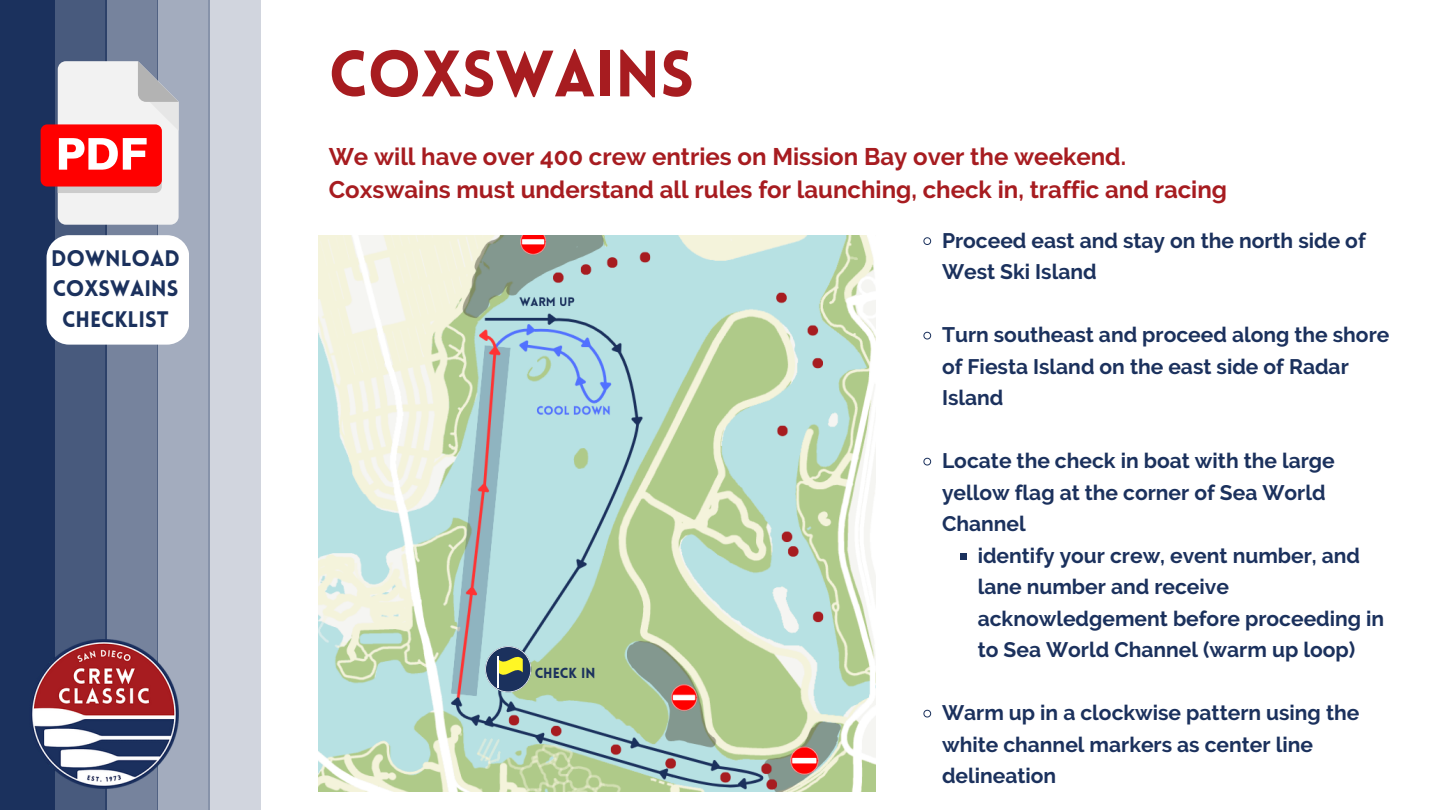
<style>
.page{position:relative;width:1440px;height:810px;background:#fff}
.page>*{position:absolute;margin:0;border:0;box-sizing:border-box;transform-origin:0 0}
.t1{font:900 64px "Lovelo";color:#a71c20}
.t2{font:700 24px/33px "Raleway";color:#a71c20}
.t3{font:900 22px/30.8px "Lovelo";color:#1b315d;text-align:center}
.t4{font:700 21px/31.5px "Raleway";color:#1b315d}
.t5{font:900 14.2px "Lovelo";color:#1b315d}
</style>
<div class="page">
<div style="left:0;top:0;width:55px;height:810px;background:#1b315d"></div>
<div style="left:54px;top:0;width:52px;height:810px;background:#485a7d"></div>
<div style="left:106px;top:0;width:52px;height:810px;background:#76839d"></div>
<div style="left:157px;top:0;width:52px;height:810px;background:#a3acbe"></div>
<div style="left:209px;top:0;width:52px;height:810px;background:#d1d5de"></div>
<img style="left:31px;top:639px;width:148px;height:150px">
<div style="left:41px;top:124px;width:121px;height:63px;background:#f00;border-radius:7px"></div>
<svg style="left:58px;top:61px;width:121px;height:164px"></svg>
<div style="left:47px;top:235px;width:142px;height:110px;background:#fff;border-radius:22px"></div>
<svg style="left:923px;top:237px;width:9px;height:8px"></svg>
<svg style="left:923px;top:331px;width:9px;height:9px"></svg>
<svg style="left:923px;top:457px;width:9px;height:9px"></svg>
<div style="left:960px;top:553px;width:7px;height:7px;background:#1b315d"></div>
<svg style="left:923px;top:709px;width:9px;height:9px"></svg>
<img style="left:319px;top:235px;width:556px;height:557px">
<svg style="left:485px;top:646px;width:46px;height:46px;background:#6a7e75"></svg>
<hr style="left:498px;top:656px;width:1px;height:31px;background:#fff">
<p class="t3" style="left:51px;top:245px;width:130px">DOWNLOAD<br>COXSWAINS<br>CHECKLIST</p>
<h1 class="t1" style="left:329px;top:48px;width:367px">COXSWAINS</h1>
<p class="t2" style="left:329px;top:140px;width:900px">We will have over 400 crew entries on Mission Bay over the weekend.<br>Coxswains must understand all rules for launching, check in, traffic and racing</p>
<p class="t4" style="left:942px;top:224px;width:425px">Proceed east and stay on the north side of<br>West Ski Island</p>
<p class="t4" style="left:942px;top:319px;width:449px">Turn southeast and proceed along the shore of Fiesta Island on the east side of Radar<br>Island</p>
<p class="t5" style="left:535px;top:667px;width:62px">CHECK IN</p>
<p class="t4" style="left:942px;top:445px;width:394px">Locate the check in boat with the large yellow flag at the corner of Sea World<br>Channel</p>
<p class="t4" style="left:978px;top:539px;width:408px">identify your crew, event number, and lane number and receive acknowledgement before proceeding in to Sea World Channel (warm up loop)</p>
<p class="t4" style="left:942px;top:697px;width:419px">Warm up in a clockwise pattern using the white channel markers as center line delineation</p>
</div>
